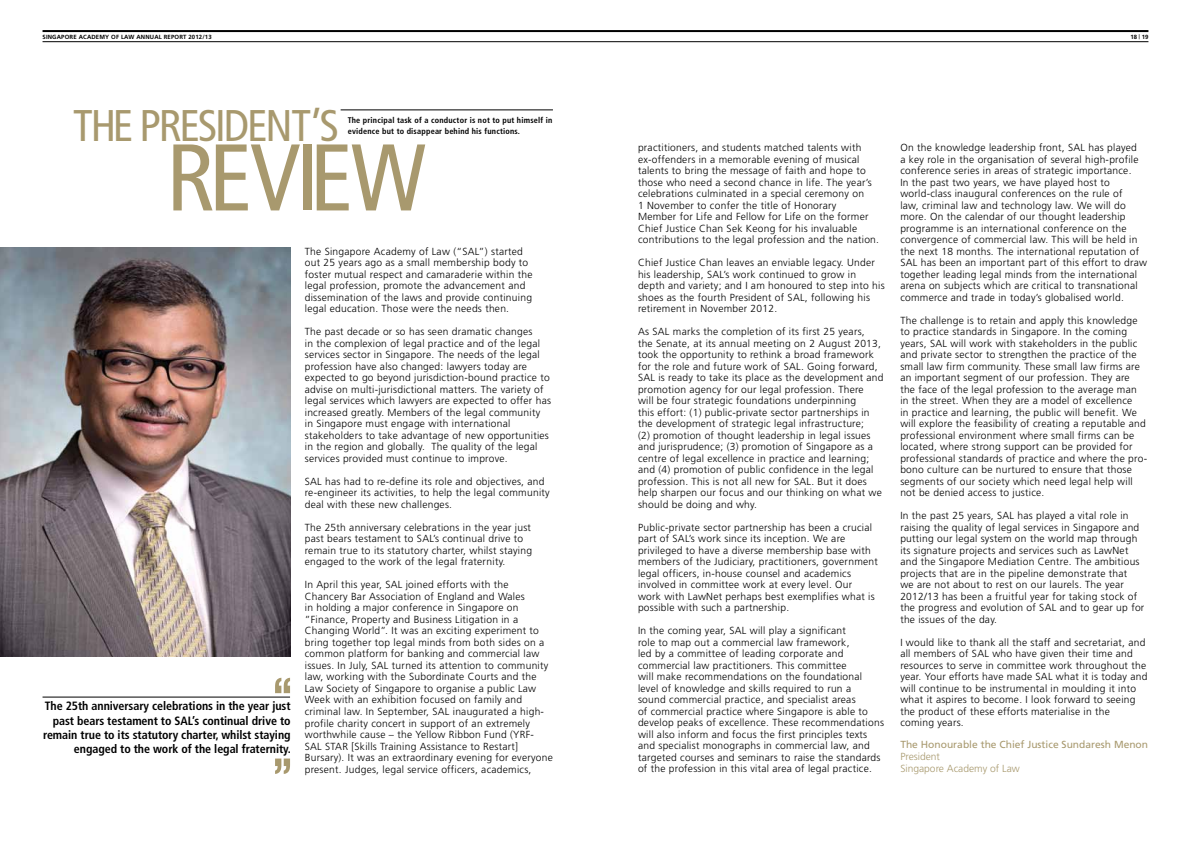
<style>
.page{position:relative;width:1191px;height:842px;background:#fff}
.page>*{position:absolute;margin:0;border:0;box-sizing:border-box;transform-origin:0 0}
.t1{font:condensed 94.5px "Frutiger LT Std";letter-spacing:-.05em;color:#a8996e}
.t2{font:condensed 44.3px "Frutiger LT Std";letter-spacing:-.05em;color:#a8996e}
.t3{font:700 condensed 12px/14.4px "Frutiger LT Std";letter-spacing:-.005em;color:#000;text-align:right}
.t4{font:300 10.2px/11.5px "Frutiger LT Std";letter-spacing:.025em;color:#000}
.t5{font:10.2px "Frutiger LT Std";color:#a8996e}
.t6{font:300 10.2px/12px "Frutiger LT Std";color:#a8996e}
.t7{font:700 condensed 8.2px/10.9px "Frutiger LT Std";letter-spacing:.025em;color:#000}
.t8{font:700 6px "Frutiger LT Std";letter-spacing:.025em;color:#000}
.s1{font-size:5px}
</style>
<div class="page">
<img style="left:0;top:247px;width:291px;height:409px">
<svg style="left:275px;top:678px;width:15px;height:15px"></svg>
<svg style="left:275px;top:758px;width:15px;height:16px"></svg>
<hr style="left:43px;top:697px;width:247px;height:1px;background:#000">
<hr style="left:341px;top:110px;width:212px;height:1px;background:#000">
<hr style="left:43px;top:30px;width:1105px;height:2px;background:#000">
<hr style="left:43px;top:41px;width:1105px;height:1px;background:#000">
<p class="t8" style="left:43px;top:33px;width:171px">SINGAPORE ACADEMY OF LAW ANNUAL REPORT 2012/13</p>
<p class="t8" style="left:1130px;top:33px;width:20px">18 <span class="s1">|</span> 19</p>
<h2 class="t2" style="left:73px;top:100px;width:267px">THE PRESIDENT’S</h2>
<h1 class="t1" style="left:166px;top:123px;width:261px">REVIEW</h1>
<p class="t4" style="left:305px;top:246px;width:229px">The Singapore Academy of Law (“SAL”) started out 25 years ago as a small membership body to foster mutual respect and camaraderie within the legal profession, promote the advancement and dissemination of the laws and provide continuing legal education. Those were the needs then.</p>
<p class="t4" style="left:305px;top:326px;width:248px">The past decade or so has seen dramatic changes<br>in the complexion of legal practice and of the legal services sector in Singapore. The needs of the legal profession have also changed: lawyers today are expected to go beyond jurisdiction-bound practice to advise on multi-jurisdictional matters. The variety of legal services which lawyers are expected to offer has increased greatly. Members of the legal community in Singapore must engage with international stakeholders to take advantage of new opportunities in the region and globally. The quality of the legal services provided must continue to improve.</p>
<p class="t4" style="left:305px;top:476px;width:246px">SAL has had to re-define its role and objectives, and re-engineer its activities, to help the legal community deal with these new challenges.</p>
<p class="t4" style="left:305px;top:522px;width:229px">The 25th anniversary celebrations in the year just past bears testament to SAL’s continual drive to remain true to its statutory charter, whilst staying engaged to the work of the legal fraternity.</p>
<p class="t4" style="left:305px;top:579px;width:250px">In April this year, SAL joined efforts with the Chancery Bar Association of England and Wales<br>in holding a major conference in Singapore on ”Finance, Property and Business Litigation in a Changing World”. It was an exciting experiment to bring together top legal minds from both sides on a common platform for banking and commercial law issues. In July, SAL turned its attention to community law, working with the Subordinate Courts and the Law Society of Singapore to organise a public Law Week with an exhibition focused on family and criminal law. In September, SAL inaugurated a high&shy;profile charity concert in support of an extremely worthwhile cause – the Yellow Ribbon Fund (YRF-SAL STAR [Skills Training Assistance to Restart] Bursary). It was an extraordinary evening for everyone present. Judges, legal service officers, academics,</p>
<p class="t7" style="left:348px;top:115px;width:206px">The principal task of a conductor is not to put himself in evidence but to disappear behind his functions.</p>
<p class="t3" style="left:43px;top:699px;width:250px">The 25th anniversary celebrations in the year just past bears testament to SAL’s continual drive to remain true to its statutory charter, whilst staying engaged to the work of the legal fraternity.</p>
<p class="t4" style="left:638px;top:142px;width:242px">practitioners, and students matched talents with ex-offenders in a memorable evening of musical talents to bring the message of faith and hope to those who need a second chance in life. The year’s celebrations culminated in a special ceremony on<br>1 November to confer the title of Honorary<br>Member for Life and Fellow for Life on the former Chief Justice Chan Sek Keong for his invaluable contributions to the legal profession and the nation.</p>
<p class="t4" style="left:638px;top:257px;width:248px">Chief Justice Chan leaves an enviable legacy. Under his leadership, SAL’s work continued to grow in depth and variety; and I am honoured to step into his shoes as the fourth President of SAL, following his retirement in November 2012.</p>
<p class="t4" style="left:638px;top:326px;width:247px">As SAL marks the completion of its first 25 years,<br>the Senate, at its annual meeting on 2 August 2013, took the opportunity to rethink a broad framework for the role and future work of SAL. Going forward, SAL is ready to take its place as the development and promotion agency for our legal profession. There<br>will be four strategic foundations underpinning<br>this effort: (1) public-private sector partnerships in the development of strategic legal infrastructure;<br>(2) promotion of thought leadership in legal issues and jurisprudence; (3) promotion of Singapore as a centre of legal excellence in practice and learning; and (4) promotion of public confidence in the legal profession. This is not all new for SAL. But it does help sharpen our focus and our thinking on what we should be doing and why.</p>
<p class="t4" style="left:638px;top:522px;width:241px">Public-private sector partnership has been a crucial part of SAL’s work since its inception. We are privileged to have a diverse membership base with members of the Judiciary, practitioners, government legal officers, in-house counsel and academics involved in committee work at every level. Our<br>work with LawNet perhaps best exemplifies what is possible with such a partnership.</p>
<p class="t4" style="left:638px;top:625px;width:247px">In the coming year, SAL will play a significant<br>role to map out a commercial law framework,<br>led by a committee of leading corporate and commercial law practitioners. This committee<br>will make recommendations on the foundational level of knowledge and skills required to run a<br>sound commercial practice, and specialist areas<br>of commercial practice where Singapore is able to develop peaks of excellence. These recommendations will also inform and focus the first principles texts and specialist monographs in commercial law, and targeted courses and seminars to raise the standards of the profession in this vital area of legal practice.</p>
<p class="t4" style="left:900px;top:142px;width:248px">On the knowledge leadership front, SAL has played<br>a key role in the organisation of several high-profile conference series in areas of strategic importance.<br>In the past two years, we have played host to world-class inaugural conferences on the rule of<br>law, criminal law and technology law. We will do more. On the calendar of our thought leadership programme is an international conference on the convergence of commercial law. This will be held in the next 18 months. The international reputation of SAL has been an important part of this effort to draw together leading legal minds from the international arena on subjects which are critical to transnational commerce and trade in today’s globalised world.</p>
<p class="t4" style="left:900px;top:315px;width:248px">The challenge is to retain and apply this knowledge to practice standards in Singapore. In the coming years, SAL will work with stakeholders in the public and private sector to strengthen the practice of the small law firm community. These small law firms are an important segment of our profession. They are<br>the face of the legal profession to the average man in the street. When they are a model of excellence<br>in practice and learning, the public will benefit. We will explore the feasibility of creating a reputable and professional environment where small firms can be located, where strong support can be provided for professional standards of practice and where the pro&shy;bono culture can be nurtured to ensure that those segments of our society which need legal help will not be denied access to justice.</p>
<p class="t4" style="left:900px;top:510px;width:245px">In the past 25 years, SAL has played a vital role in raising the quality of legal services in Singapore and putting our legal system on the world map through its signature projects and services such as LawNet and the Singapore Mediation Centre. The ambitious projects that are in the pipeline demonstrate that<br>we are not about to rest on our laurels. The year 2012/13 has been a fruitful year for taking stock of the progress and evolution of SAL and to gear up for the issues of the day.</p>
<p class="t4" style="left:900px;top:637px;width:249px">I would like to thank all the staff and secretariat, and all members of SAL who have given their time and resources to serve in committee work throughout the year. Your efforts have made SAL what it is today and will continue to be instrumental in moulding it into what it aspires to become. I look forward to seeing the product of these efforts materialise in the<br>coming years.</p>
<p class="t5" style="left:900px;top:738px;width:249px">The Honourable the Chief Justice Sundaresh Menon</p>
<p class="t6" style="left:900px;top:751px;width:121px">President<br>Singapore Academy of Law</p>
</div>
